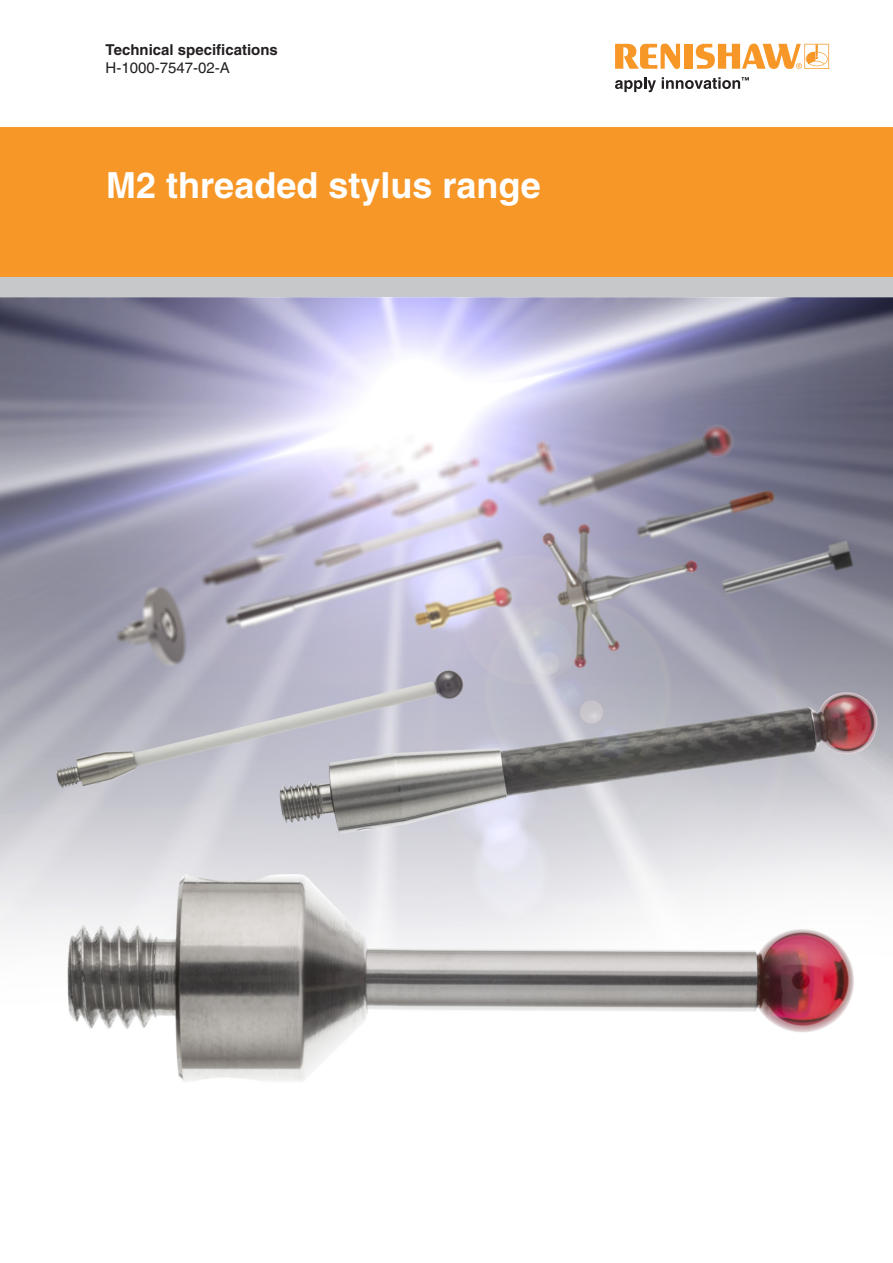
<style>
.page{position:relative;width:893px;height:1263px;background:#fff}
.page>*{position:absolute;margin:0;border:0;box-sizing:border-box;transform-origin:0 0}
.t1{font:700 36px "Helvetica";color:#fff}
.t2{font:700 15px "Helvetica";color:#231f20}
.t3{font:15px "Helvetica";color:#231f20}
</style>
<div class="page">
<div style="left:0;top:276px;width:893px;height:22px;background:#c7c8ca"></div>
<div style="left:0;top:128px;width:893px;height:148px;background:#f79727"></div>
<img style="left:0;top:298px;width:893px;height:784px">
<svg style="left:615px;top:77px;width:41px;height:15px"></svg>
<svg style="left:615px;top:44px;width:65px;height:25px"></svg>
<div style="left:685px;top:44px;width:8px;height:25px;background:#f79727"></div>
<svg style="left:696px;top:44px;width:133px;height:25px"></svg>
<svg style="left:662px;top:77px;width:87px;height:12px"></svg>
<p class="t2" style="left:106px;top:41px;width:174px">Technical specifications</p>
<p class="t3" style="left:106px;top:59px;width:126px">H-1000-7547-02-A</p>
<p class="t1" style="left:106px;top:163px;width:436px">M2 threaded stylus range</p>
</div>
